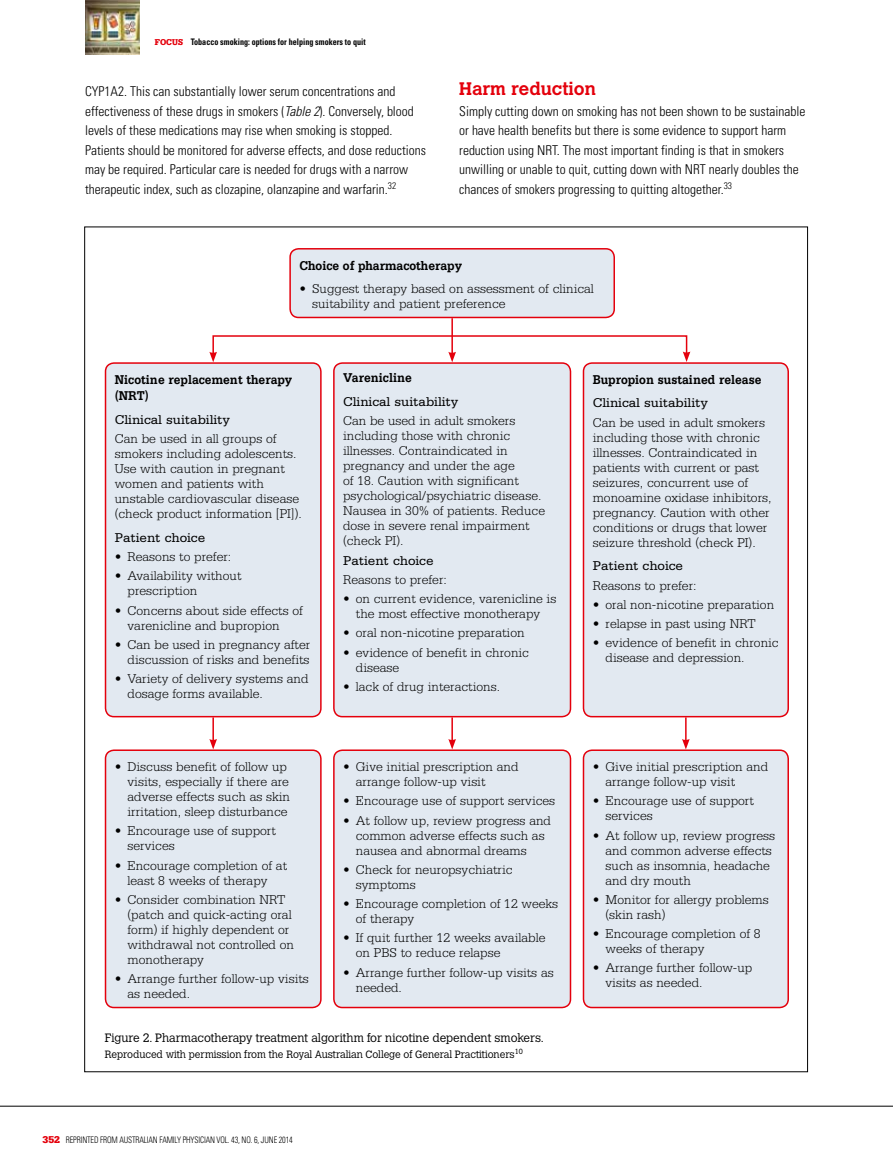
<style>
.page{position:relative;width:893px;height:1170px;background:#fff}
.page>*{position:absolute;margin:0;border:0;box-sizing:border-box;transform-origin:0 0}
.t1{font:700 18px "Calvert";color:#e4000c}
.t2{font:300 13.5px/15px "Serifa LT";color:#000}
.t3{font:300 condensed 13.5px/19.5px "Univers LT";color:#000}
.t4{font:13.5px "Serifa LT";color:#000}
.t5{font:700 13.5px/16.5px "Serifa LT";color:#000;scale:.9 1}
.t6{font:300 12px "Calvert";letter-spacing:-.005em;color:#000}
.t7{font:300 10.5px "Calvert";letter-spacing:-.005em;color:#000}
.t8{font:300 condensed 9px "Univers LT";letter-spacing:-.015em;color:#000;scale:.9 1}
.t9{font:700 condensed 9px "Univers LT";color:#000;scale:.9 1}
.s1{font-family:"Serifa LT";font-weight:900;font-stretch:normal;color:#e4000c}
.s2{font-style:italic}
.s3{font-family:"Serifa LT";font-weight:900;font-stretch:normal;font-size:10.5px;color:#e4000c}
</style>
<div class="page">
<hr style="left:0;top:1105px;width:893px;height:1px;background:#000">
<img style="left:85px;top:0;width:55px;height:54px">
<div style="left:290px;top:249px;width:324px;height:68px;background:#e2e9f1;border-radius:9px"></div>
<div style="left:289px;top:248px;width:326px;height:70px;border:2px solid #e4000c;border-radius:9px"></div>
<div style="left:106px;top:363px;width:215px;height:353px;background:#e2e9f1;border-radius:9px"></div>
<div style="left:105px;top:362px;width:217px;height:355px;border:2px solid #e4000c;border-radius:9px"></div>
<div style="left:334px;top:363px;width:236px;height:353px;background:#e2e9f1;border-radius:9px"></div>
<div style="left:333px;top:362px;width:238px;height:355px;border:2px solid #e4000c;border-radius:9px"></div>
<div style="left:583px;top:363px;width:205px;height:353px;background:#e2e9f1;border-radius:9px"></div>
<div style="left:583px;top:362px;width:206px;height:355px;border:2px solid #e4000c;border-radius:9px"></div>
<div style="left:106px;top:750px;width:215px;height:257px;background:#e2e9f1;border-radius:9px"></div>
<div style="left:105px;top:749px;width:217px;height:259px;border:2px solid #e4000c;border-radius:9px"></div>
<div style="left:334px;top:750px;width:236px;height:257px;background:#e2e9f1;border-radius:9px"></div>
<div style="left:333px;top:749px;width:238px;height:259px;border:2px solid #e4000c;border-radius:9px"></div>
<div style="left:583px;top:750px;width:205px;height:257px;background:#e2e9f1;border-radius:9px"></div>
<div style="left:583px;top:749px;width:206px;height:259px;border:2px solid #e4000c;border-radius:9px"></div>
<hr style="left:212px;top:717px;width:2px;height:24px;background:#e4000c">
<svg style="left:209px;top:739px;width:8px;height:10px"></svg>
<hr style="left:451px;top:717px;width:2px;height:24px;background:#e4000c">
<svg style="left:448px;top:739px;width:8px;height:10px"></svg>
<hr style="left:685px;top:717px;width:2px;height:24px;background:#e4000c">
<svg style="left:682px;top:739px;width:8px;height:10px"></svg>
<svg style="left:683px;top:351px;width:7px;height:11px"></svg>
<svg style="left:209px;top:352px;width:8px;height:10px"></svg>
<hr style="left:451px;top:318px;width:2px;height:36px;background:#e4000c">
<svg style="left:448px;top:352px;width:8px;height:10px"></svg>
<p class="t9" style="left:155px;top:36px;width:236px"><span class="s1">FOCUS</span> Tobacco smoking: options for helping smokers to quit</p>
<p class="t3" style="left:85px;top:82px;width:343px">CYP1A2. This can substantially lower serum concentrations and effectiveness of these drugs in smokers (<span class="s2">Table 2</span>). Conversely, blood levels of these medications may rise when smoking is stopped.<br>Patients should be monitored for adverse effects, and dose reductions may be required. Particular care is needed for drugs with a narrow therapeutic index, such as clozapine, olanzapine and warfarin.<sup>32</sup></p>
<h1 class="t1" style="left:459px;top:77px;width:138px">Harm reduction</h1>
<p class="t3" style="left:459px;top:101px;width:348px">Simply cutting down on smoking has not been shown to be sustainable or have health benefits but there is some evidence to support harm reduction using NRT. The most important finding is that in smokers unwilling or unable to quit, cutting down with NRT nearly doubles the chances of smokers progressing to quitting altogether.<sup>33</sup></p>
<p class="t5" style="left:299px;top:257px;width:182px">Choice of pharmacotherapy</p>
<p class="t2" style="left:312px;top:281px;width:283px;text-indent:-13px">• Suggest therapy based on assessment of clinical suitability and patient preference</p>
<p class="t5" style="left:115px;top:371px;width:199px">Nicotine replacement therapy (NRT)</p>
<p class="t4" style="left:115px;top:412px;width:117px">Clinical suitability</p>
<p class="t2" style="left:115px;top:431px;width:189px">Can be used in all groups of smokers including adolescents.<br>Use with caution in pregnant women and patients with unstable cardiovascular disease (check product information [PI]).</p>
<p class="t4" style="left:115px;top:530px;width:92px">Patient choice</p>
<p class="t2" style="left:115px;top:549px;width:118px">• Reasons to prefer:</p>
<p class="t2" style="left:128px;top:568px;width:115px;text-indent:-13px">• Availability without prescription</p>
<p class="t2" style="left:128px;top:602px;width:177px;text-indent:-13px">• Concerns about side effects of varenicline and bupropion</p>
<p class="t2" style="left:115px;top:637px;width:197px;text-align:right">• Can be used in pregnancy after discussion of risks and benefits</p>
<p class="t2" style="left:128px;top:671px;width:183px;text-indent:-13px">• Variety of delivery systems and dosage forms available.</p>
<p class="t2" style="left:128px;top:759px;width:164px;text-indent:-13px">• Discuss benefit of follow up visits, especially if there are adverse effects such as skin irritation, sleep disturbance</p>
<p class="t2" style="left:128px;top:823px;width:150px;text-indent:-13px">• Encourage use of support services</p>
<p class="t2" style="left:115px;top:857px;width:174px;text-align:center">• Encourage completion of at least 8 weeks of therapy</p>
<p class="t2" style="left:128px;top:892px;width:168px;text-indent:-13px">• Consider combination NRT (patch and quick-acting oral form) if highly dependent or withdrawal not controlled on monotherapy</p>
<p class="t2" style="left:128px;top:971px;width:183px;text-indent:-13px">• Arrange further follow-up visits as needed.</p>
<p class="t5" style="left:343px;top:369px;width:78px">Varenicline</p>
<p class="t4" style="left:343px;top:394px;width:117px">Clinical suitability</p>
<p class="t2" style="left:343px;top:413px;width:203px">Can be used in adult smokers including those with chronic illnesses. Contraindicated in pregnancy and under the age<br>of 18. Caution with significant psychological/psychiatric disease.<br>Nausea in 30% of patients. Reduce dose in severe renal impairment (check PI).</p>
<p class="t4" style="left:343px;top:552px;width:92px">Patient choice</p>
<p class="t2" style="left:343px;top:572px;width:105px">Reasons to prefer:</p>
<p class="t2" style="left:343px;top:591px;width:215px;text-align:center">• on current evidence, varenicline is the most effective monotherapy</p>
<p class="t2" style="left:343px;top:625px;width:183px">• oral non-nicotine preparation</p>
<p class="t2" style="left:356px;top:644px;width:175px;text-indent:-13px">• evidence of benefit in chronic disease</p>
<p class="t2" style="left:343px;top:679px;width:159px">• lack of drug interactions.</p>
<p class="t2" style="left:356px;top:759px;width:164px;text-indent:-13px">• Give initial prescription and arrange follow-up visit</p>
<p class="t2" style="left:343px;top:793px;width:214px">• Encourage use of support services</p>
<p class="t2" style="left:356px;top:812px;width:197px;text-indent:-13px">• At follow up, review progress and common adverse effects such as nausea and abnormal dreams</p>
<p class="t2" style="left:356px;top:862px;width:158px;text-indent:-13px">• Check for neuropsychiatric symptoms</p>
<p class="t2" style="left:356px;top:896px;width:204px;text-indent:-13px">• Encourage completion of 12 weeks of therapy</p>
<p class="t2" style="left:356px;top:930px;width:191px;text-indent:-13px">• If quit further 12 weeks available on PBS to reduce relapse</p>
<p class="t2" style="left:356px;top:964px;width:199px;text-indent:-13px">• Arrange further follow-up visits as needed.</p>
<p class="t6" style="left:105px;top:1031px;width:440px">Figure 2. Pharmacotherapy treatment algorithm for nicotine dependent smokers.</p>
<p class="t7" style="left:105px;top:1048px;width:420px">Reproduced with permission from the Royal Australian College of General Practitioners<sup>10</sup></p>
<p class="t8" style="left:43px;top:1133px;width:280px"><span class="s3">352</span> REPRINTED FROM AUSTRALIAN FAMILY PHYSICIAN VOL. 43, NO. 6, JUNE 2014</p>
<p class="t5" style="left:593px;top:371px;width:189px">Bupropion sustained release</p>
<p class="t4" style="left:593px;top:395px;width:117px">Clinical suitability</p>
<p class="t2" style="left:593px;top:415px;width:180px">Can be used in adult smokers including those with chronic illnesses. Contraindicated in patients with current or past seizures, concurrent use of monoamine oxidase inhibitors, pregnancy. Caution with other conditions or drugs that lower seizure threshold (check PI).</p>
<p class="t4" style="left:593px;top:558px;width:92px">Patient choice</p>
<p class="t2" style="left:593px;top:577px;width:105px">Reasons to prefer:</p>
<p class="t2" style="left:593px;top:597px;width:183px">• oral non-nicotine preparation</p>
<p class="t2" style="left:593px;top:616px;width:165px">• relapse in past using NRT</p>
<p class="t2" style="left:605px;top:635px;width:175px;text-indent:-13px">• evidence of benefit in chronic disease and depression.</p>
<p class="t2" style="left:605px;top:759px;width:164px;text-indent:-13px">• Give initial prescription and arrange follow-up visit</p>
<p class="t2" style="left:605px;top:793px;width:150px;text-indent:-13px">• Encourage use of support services</p>
<p class="t2" style="left:605px;top:827px;width:171px;text-indent:-13px">• At follow up, review progress and common adverse effects such as insomnia, headache and dry mouth</p>
<p class="t2" style="left:605px;top:892px;width:165px;text-indent:-13px">• Monitor for allergy problems (skin rash)</p>
<p class="t2" style="left:605px;top:926px;width:157px;text-indent:-13px">• Encourage completion of 8 weeks of therapy</p>
<p class="t2" style="left:605px;top:960px;width:148px;text-indent:-13px">• Arrange further follow-up visits as needed.</p>
</div>
